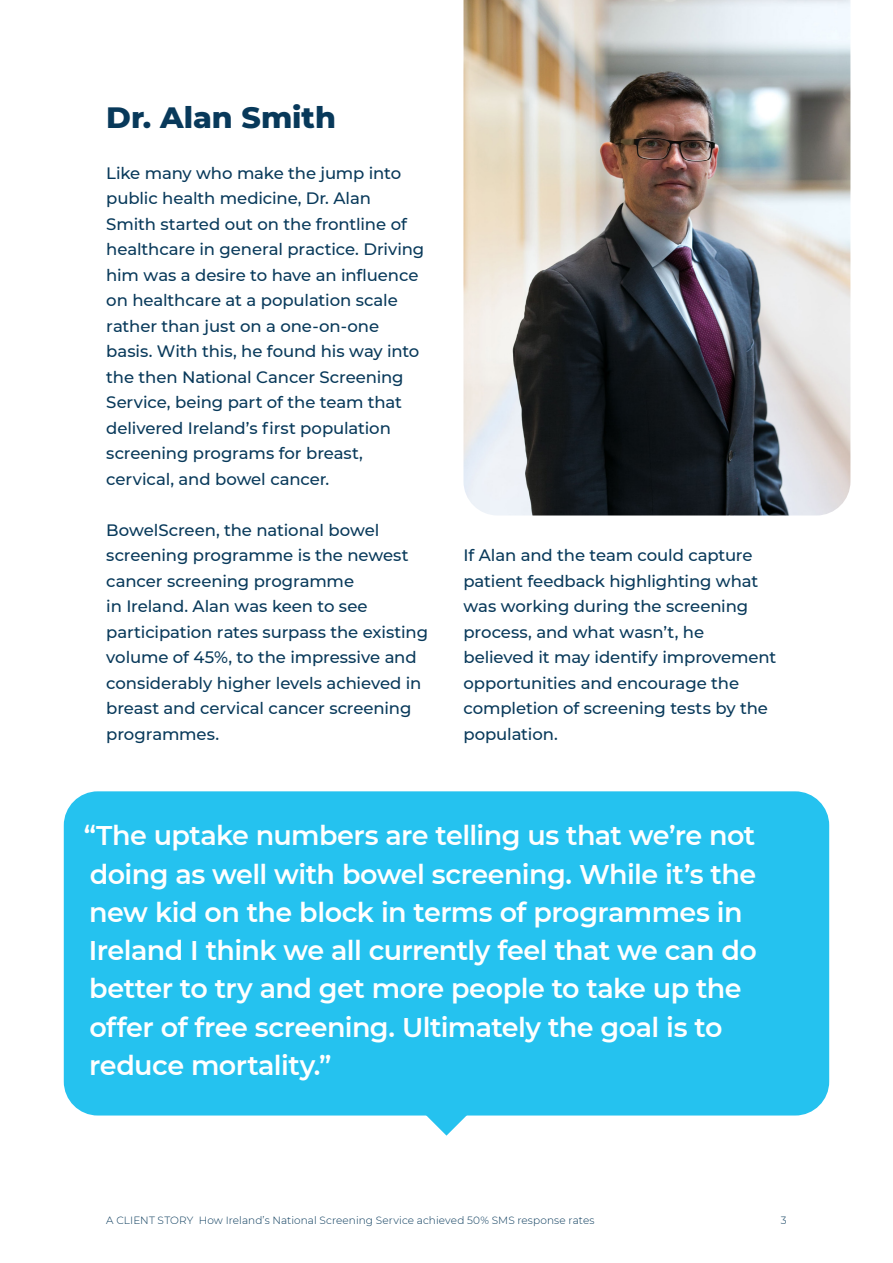
<style>
.page{position:relative;width:893px;height:1263px;background:#fff}
.page>*{position:absolute;margin:0;border:0;box-sizing:border-box;transform-origin:0 0}
.Subtitle{font:800 30px "Montserrat";color:#08395a}
.t1{font:600 27px/38.2px "Montserrat";letter-spacing:-.02em;color:#fff}
.Body{font:500 16.5px/25.5px "Montserrat";letter-spacing:-.005em;color:#08395a}
.t2{font:300 10.5px "Montserrat";letter-spacing:.01em;color:#08395a}
</style>
<div class="page">
<img style="left:463px;top:0;width:387px;height:515px">
<svg style="left:425px;top:1115px;width:43px;height:21px"></svg>
<div style="left:64px;top:791px;width:765px;height:324px;background:#25c2ef;border-radius:34px"></div>
<p class="Subtitle" style="left:106px;top:95px;width:231px">Dr. Alan Smith</p>
<p class="Body" style="left:106px;top:159px;width:320px">Like many who make the jump into public health medicine, Dr. Alan Smith started out on the frontline of healthcare in general practice. Driving him was a desire to have an influence on healthcare at a population scale rather than just on a one-on-one basis. With this, he found his way into the then National Cancer Screening Service, being part of the team that delivered Ireland’s first population screening programs for breast, cervical, and bowel cancer.</p>
<p class="Body" style="left:106px;top:516px;width:323px">BowelScreen, the national bowel screening programme is the newest cancer screening programme<br>in Ireland. Alan was keen to see participation rates surpass the existing volume of 45%, to the impressive and considerably higher levels achieved in breast and cervical cancer screening programmes.</p>
<p class="Body" style="left:463px;top:542px;width:314px">If Alan and the team could capture patient feedback highlighting what was working during the screening process, and what wasn’t, he believed it may identify improvement opportunities and encourage the completion of screening tests by the population.</p>
<p class="t1" style="left:84px;top:815px;width:675px">“The uptake numbers are telling us that we’re not doing as well with bowel screening. While it’s the new kid on the block in terms of programmes in Ireland I think we all currently feel that we can do better to try and get more people to take up the offer of free screening. Ultimately the goal is to reduce mortality.”</p>
<p class="t2" style="left:106px;top:1213px;width:490px">A CLIENT STORY How Ireland’s National Screening Service achieved 50% SMS response rates</p>
<p class="t2" style="left:781px;top:1213px;width:7px">3</p>
</div>
